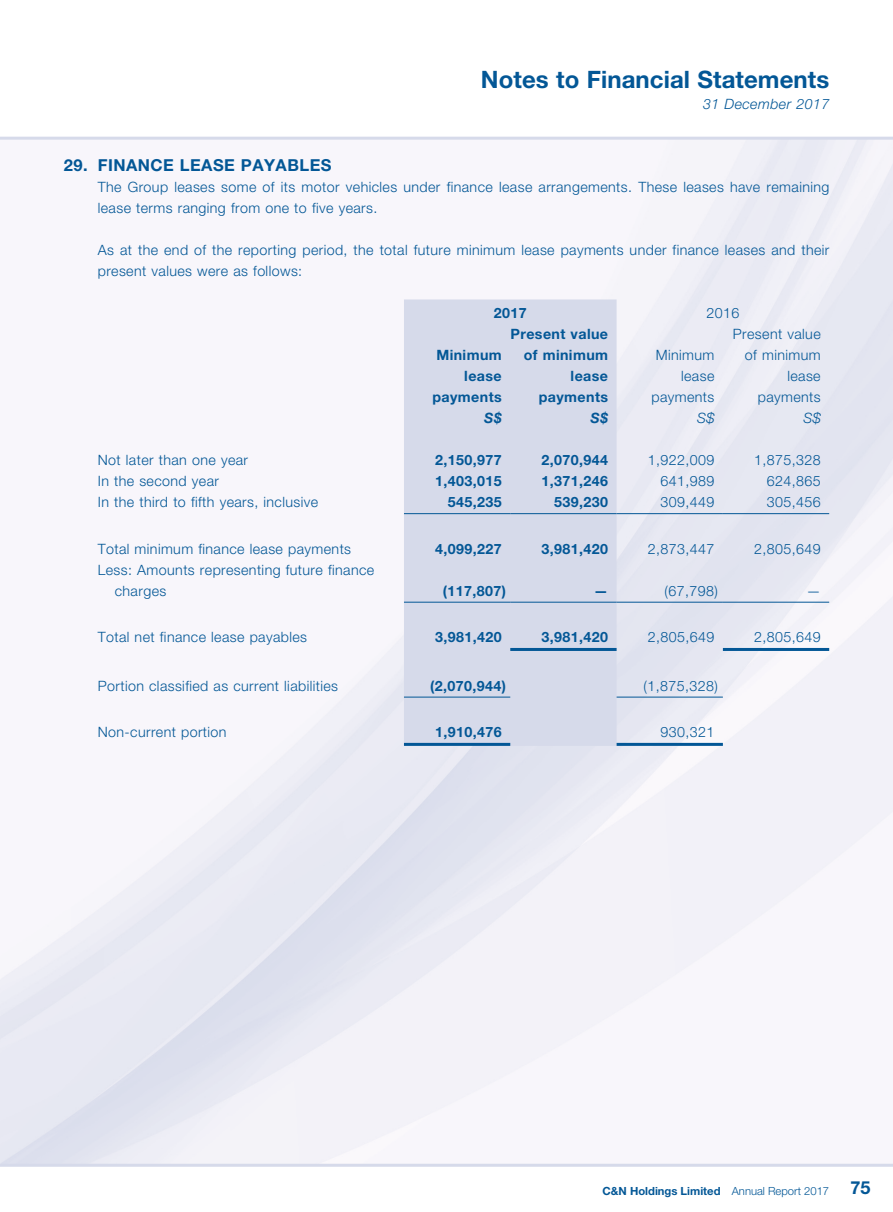
<style>
.page{position:relative;width:893px;height:1212px;background:#fff}
.page>*{position:absolute;margin:0;border:0;box-sizing:border-box;transform-origin:0 0}
.t1{font:700 24px "Helvetica Neue LT Std";letter-spacing:.005em;color:#035796}
._01_H1{font:700 16.5px "Helvetica Neue LT Std";letter-spacing:.03em;color:#035796}
._50_Table_txt{font:300 14.25px/21px "Helvetica Neue LT Std";letter-spacing:.03em;color:#035796;text-align:right}
._00_txt{font:300 14.25px/21px "Helvetica Neue LT Std";letter-spacing:.03em;color:#035796}
._50_Table_txt-2{font:700 14.25px/21px "Helvetica Neue LT Std";letter-spacing:.03em;color:#035796;text-align:right}
._50_Table_txt-3{font:italic 300 14.25px "Helvetica Neue LT Std";letter-spacing:.03em;color:#035796}
._50_Table_txt-4{font:italic 700 14.25px "Helvetica Neue LT Std";color:#035796}
.t2{font:700 11.25px "Helvetica Neue LT Std";color:#035796}
.s1{font-weight:300}
.s2{font-size:18px}
</style>
<div class="page">
<hr style="left:0;top:137px;width:893px;height:3px;background:#d6daea">
<hr style="left:0;top:1164px;width:893px;height:3px;background:#d6daea">
<div style="left:404px;top:299px;width:213px;height:447px;background:#d6daea"></div>
<hr style="left:404px;top:513px;width:106px;height:1px;background:#035796">
<hr style="left:510px;top:513px;width:107px;height:1px;background:#035796">
<hr style="left:617px;top:513px;width:106px;height:1px;background:#035796">
<hr style="left:723px;top:513px;width:106px;height:1px;background:#035796">
<hr style="left:404px;top:602px;width:106px;height:1px;background:#035796">
<hr style="left:510px;top:602px;width:107px;height:1px;background:#035796">
<hr style="left:617px;top:602px;width:106px;height:1px;background:#035796">
<hr style="left:723px;top:602px;width:106px;height:1px;background:#035796">
<hr style="left:510px;top:648px;width:107px;height:3px;background:#035796">
<hr style="left:723px;top:648px;width:106px;height:3px;background:#035796">
<hr style="left:404px;top:697px;width:106px;height:1px;background:#035796">
<hr style="left:617px;top:697px;width:106px;height:1px;background:#035796">
<hr style="left:404px;top:743px;width:106px;height:3px;background:#035796">
<hr style="left:617px;top:743px;width:106px;height:3px;background:#035796">
<h1 class="t1" style="left:481px;top:65px;width:350px">Notes to Financial Statements</h1>
<p class="_50_Table_txt-3" style="left:703px;top:95px;width:128px">31 December 2017</p>
<p class="_01_H1" style="left:64px;top:155px;width:269px">29. FINANCE LEASE PAYABLES</p>
<p class="_00_txt" style="left:98px;top:176px;width:733px">The Group leases some of its motor vehicles under finance lease arrangements. These leases have remaining lease terms ranging from one to five years.</p>
<p class="_00_txt" style="left:98px;top:239px;width:733px">As at the end of the reporting period, the total future minimum lease payments under finance leases and their present values were as follows:</p>
<p class="_50_Table_txt-2" style="left:494px;top:302px;width:34px">2017</p>
<p class="_50_Table_txt" style="left:706px;top:302px;width:34px">2016</p>
<p class="_50_Table_txt-2" style="left:432px;top:344px;width:71px">Minimum lease payments</p>
<p class="_50_Table_txt-2" style="left:511px;top:323px;width:99px">Present value of minimum lease payments</p>
<p class="_50_Table_txt" style="left:733px;top:323px;width:89px">Present value of minimum lease payments</p>
<p class="_50_Table_txt" style="left:651px;top:344px;width:64px">Minimum lease payments</p>
<p class="_50_Table_txt-4" style="left:484px;top:409px;width:19px">S$</p>
<p class="_50_Table_txt-4" style="left:590px;top:409px;width:19px">S$</p>
<p class="_50_Table_txt-3" style="left:697px;top:409px;width:19px">S$</p>
<p class="_50_Table_txt-3" style="left:803px;top:409px;width:19px">S$</p>
<p class="_50_Table_txt" style="left:98px;top:449px;width:152px">Not later than one year</p>
<p class="_50_Table_txt-2" style="left:435px;top:449px;width:68px">2,150,977</p>
<p class="_50_Table_txt-2" style="left:541px;top:449px;width:68px">2,070,944</p>
<p class="_50_Table_txt" style="left:648px;top:449px;width:68px">1,922,009</p>
<p class="_50_Table_txt" style="left:754px;top:449px;width:68px">1,875,328</p>
<p class="_50_Table_txt" style="left:98px;top:470px;width:123px">In the second year</p>
<p class="_50_Table_txt-2" style="left:435px;top:470px;width:68px">1,403,015</p>
<p class="_50_Table_txt-2" style="left:541px;top:470px;width:68px">1,371,246</p>
<p class="_50_Table_txt" style="left:660px;top:470px;width:55px">641,989</p>
<p class="_50_Table_txt" style="left:767px;top:470px;width:55px">624,865</p>
<p class="_50_Table_txt" style="left:98px;top:491px;width:222px">In the third to fifth years, inclusive</p>
<p class="_50_Table_txt-2" style="left:448px;top:491px;width:55px">545,235</p>
<p class="_50_Table_txt-2" style="left:554px;top:491px;width:55px">539,230</p>
<p class="_50_Table_txt" style="left:660px;top:491px;width:55px">309,449</p>
<p class="_50_Table_txt" style="left:767px;top:491px;width:55px">305,456</p>
<p class="_50_Table_txt" style="left:98px;top:538px;width:255px">Total minimum finance lease payments</p>
<p class="_50_Table_txt-2" style="left:435px;top:538px;width:68px">4,099,227</p>
<p class="_50_Table_txt-2" style="left:541px;top:538px;width:68px">3,981,420</p>
<p class="_50_Table_txt" style="left:648px;top:538px;width:68px">2,873,447</p>
<p class="_50_Table_txt" style="left:754px;top:538px;width:68px">2,805,649</p>
<p class="_50_Table_txt" style="left:115px;top:559px;width:261px;text-align:left;text-indent:-17px">Less: Amounts representing future finance charges</p>
<p class="_50_Table_txt-2" style="left:443px;top:580px;width:65px">(117,807)</p>
<p class="_50_Table_txt-2" style="left:594px;top:580px;width:16px">—</p>
<p class="_50_Table_txt" style="left:665px;top:580px;width:55px">(67,798)</p>
<p class="_50_Table_txt" style="left:806px;top:580px;width:16px">—</p>
<p class="_50_Table_txt" style="left:98px;top:626px;width:211px">Total net finance lease payables</p>
<p class="_50_Table_txt-2" style="left:435px;top:626px;width:68px">3,981,420</p>
<p class="_50_Table_txt-2" style="left:541px;top:626px;width:68px">3,981,420</p>
<p class="_50_Table_txt" style="left:648px;top:626px;width:68px">2,805,649</p>
<p class="_50_Table_txt" style="left:754px;top:626px;width:68px">2,805,649</p>
<p class="_50_Table_txt" style="left:98px;top:675px;width:242px">Portion classified as current liabilities</p>
<p class="_50_Table_txt-2" style="left:430px;top:675px;width:77px">(2,070,944)</p>
<p class="_50_Table_txt" style="left:644px;top:675px;width:76px">(1,875,328)</p>
<p class="_50_Table_txt" style="left:98px;top:721px;width:130px">Non-current portion</p>
<p class="_50_Table_txt-2" style="left:435px;top:721px;width:68px">1,910,476</p>
<p class="_50_Table_txt" style="left:660px;top:721px;width:55px">930,321</p>
<p class="t2" style="left:602px;top:1184px;width:269px">C&amp;N Holdings Limited <span class="s1">Annual Report 2017</span> <span class="s2">75</span></p>
</div>
